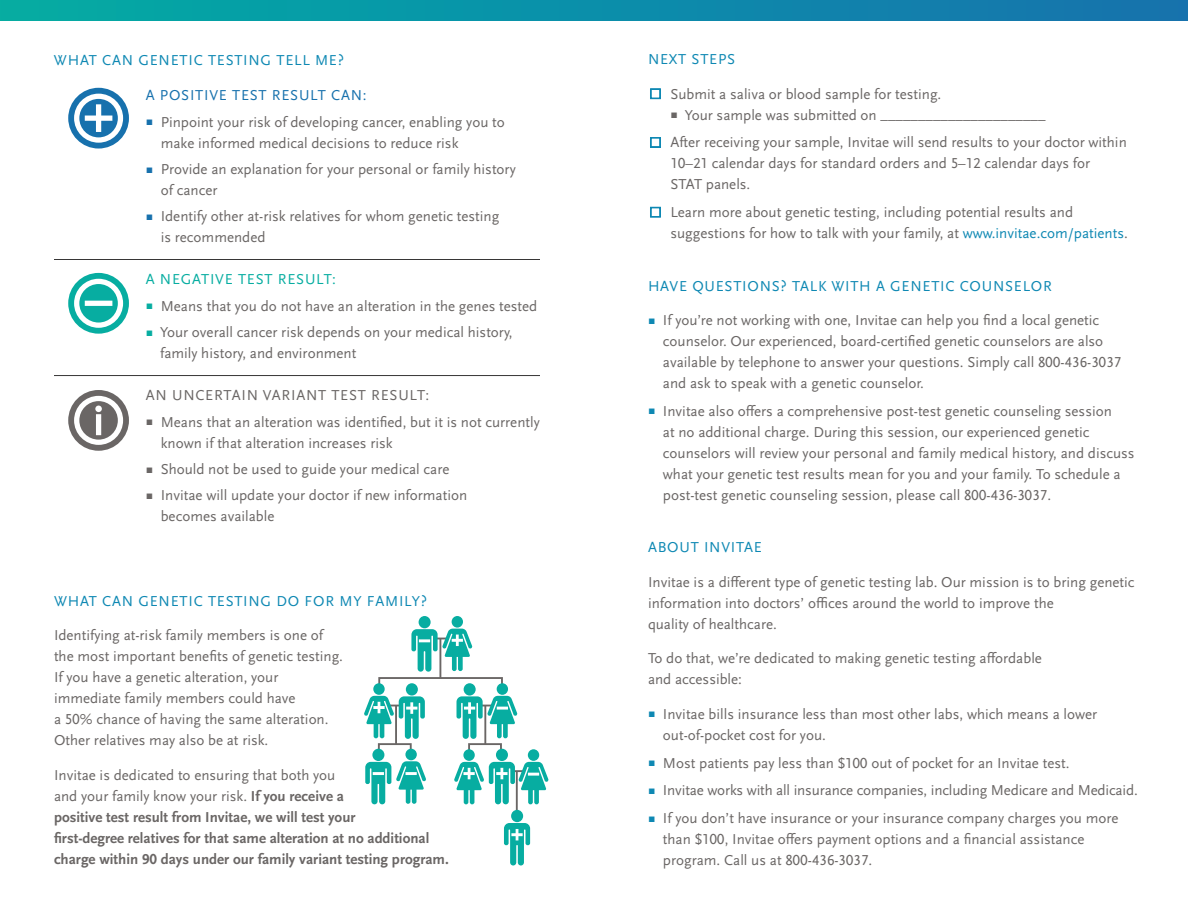
<style>
.page{position:relative;width:1188px;height:918px;background:#fff}
.page>*{position:absolute;margin:0;border:0;box-sizing:border-box;transform-origin:0 0}
.t1{font:15px/21px "Invitae";color:#6a6665}
.t2{font:700 15px/21px "Invitae";color:#6a6665}
.t3{font:15px "Invitae";letter-spacing:.05em;color:#0e88b3}
.t4{font:15px "Invitae";letter-spacing:.05em;color:#6a6665}
.t5{font:15px "Invitae";letter-spacing:.05em;color:#1771ad}
.t6{font:15px "Invitae";letter-spacing:.05em;color:#07ada1}
.s1{font-size:12px;color:#1771ad}
.s2{font-size:12px;color:#07ada1}
.s3{font-size:12px}
.s4{font-weight:400}
.s5{font-weight:700;color:#0e88b3}
.s6{color:#0e88b3}
.s7{font-size:12px;color:#0e88b3}
</style>
<div class="page">
<hr style="left:484px;top:706px;width:2px;height:38px;background:#6a6665">
<hr style="left:516px;top:771px;width:2px;height:39px;background:#6a6665">
<div style="left:378px;top:677px;width:125px;height:12px;border:2px solid #6a6665"></div>
<div style="left:378px;top:743px;width:34px;height:10px;border:2px solid #6a6665"></div>
<div style="left:468px;top:743px;width:34px;height:10px;border:2px solid #6a6665"></div>
<hr style="left:439px;top:638px;width:2px;height:40px;background:#6a6665">
<hr style="left:395px;top:705px;width:2px;height:39px;background:#6a6665">
<div style="left:373px;top:683px;width:12px;height:12px;background:#07ada1;border-radius:50%"></div>
<div style="left:406px;top:683px;width:12px;height:13px;background:#07ada1;border-radius:50%"></div>
<svg style="left:364px;top:696px;width:61px;height:43px"></svg>
<div style="left:511px;top:810px;width:12px;height:12px;background:#07ada1;border-radius:50%"></div>
<svg style="left:504px;top:823px;width:26px;height:43px"></svg>
<div style="left:452px;top:616px;width:11px;height:12px;background:#07ada1;border-radius:50%"></div>
<div style="left:419px;top:616px;width:12px;height:12px;background:#07ada1;border-radius:50%"></div>
<svg style="left:411px;top:629px;width:62px;height:43px"></svg>
<div style="left:464px;top:683px;width:12px;height:13px;background:#07ada1;border-radius:50%"></div>
<div style="left:497px;top:683px;width:11px;height:12px;background:#07ada1;border-radius:50%"></div>
<svg style="left:457px;top:696px;width:61px;height:43px"></svg>
<div style="left:372px;top:749px;width:12px;height:12px;background:#07ada1;border-radius:50%"></div>
<div style="left:405px;top:749px;width:12px;height:11px;background:#07ada1;border-radius:50%"></div>
<svg style="left:365px;top:761px;width:61px;height:43px"></svg>
<div style="left:463px;top:749px;width:12px;height:12px;background:#07ada1;border-radius:50%"></div>
<div style="left:496px;top:749px;width:12px;height:12px;background:#07ada1;border-radius:50%"></div>
<div style="left:528px;top:749px;width:11px;height:12px;background:#07ada1;border-radius:50%"></div>
<svg style="left:454px;top:762px;width:95px;height:42px"></svg>
<div style="left:0;top:0;width:1188px;height:20px;background:linear-gradient(to right,#02aca4,#1671ae)"></div>
<svg style="left:650px;top:88px;width:11px;height:11px"></svg>
<svg style="left:650px;top:137px;width:11px;height:11px"></svg>
<svg style="left:650px;top:207px;width:11px;height:10px"></svg>
<hr style="left:54px;top:259px;width:486px;height:1px;background:#373636">
<hr style="left:54px;top:375px;width:486px;height:1px;background:#373636">
<svg style="left:68px;top:390px;width:61px;height:61px"></svg>
<svg style="left:68px;top:273px;width:61px;height:61px"></svg>
<svg style="left:68px;top:88px;width:61px;height:61px"></svg>
<p class="t3" style="left:54px;top:52px;width:292px">WHAT CAN GENETIC TESTING TELL ME?</p>
<p class="t5" style="left:146px;top:87px;width:222px">A POSITIVE TEST RESULT CAN:</p>
<p class="t1" style="left:161px;top:112px;width:346px;text-indent:-15px"><span class="s1">▪</span> Pinpoint your risk of developing cancer, enabling you to make informed medical decisions to reduce risk</p>
<p class="t1" style="left:161px;top:159px;width:357px;text-indent:-15px"><span class="s1">▪</span> Provide an explanation for your personal or family history of cancer</p>
<p class="t1" style="left:161px;top:206px;width:340px;text-indent:-15px"><span class="s1">▪</span> Identify other at-risk relatives for whom genetic testing is recommended</p>
<p class="t6" style="left:146px;top:272px;width:192px">A NEGATIVE TEST RESULT:</p>
<p class="t1" style="left:146px;top:296px;width:393px"><span class="s2">▪</span> Means that you do not have an alteration in the genes tested</p>
<p class="t1" style="left:160px;top:322px;width:354px;text-indent:-14px"><span class="s2">▪</span> Your overall cancer risk depends on your medical history, family history, and environment</p>
<p class="t4" style="left:146px;top:387px;width:285px">AN UNCERTAIN VARIANT TEST RESULT:</p>
<p class="t1" style="left:161px;top:412px;width:381px;text-indent:-15px"><span class="s3">▪</span> Means that an alteration was identified, but it is not currently known if that alteration increases risk</p>
<p class="t1" style="left:146px;top:459px;width:305px"><span class="s3">▪</span> Should not be used to guide your medical care</p>
<p class="t1" style="left:161px;top:485px;width:308px;text-indent:-15px"><span class="s3">▪</span> Invitae will update your doctor if new information becomes available</p>
<p class="t3" style="left:54px;top:593px;width:375px">WHAT CAN GENETIC TESTING DO FOR MY FAMILY?</p>
<p class="t1" style="left:54px;top:625px;width:291px">Identifying at-risk family members is one of the most important benefits of genetic testing.<br>If you have a genetic alteration, your immediate family members could have<br>a 50% chance of having the same alteration.<br>Other relatives may also be at risk.</p>
<p class="t2" style="left:54px;top:765px;width:396px"><span class="s4">Invitae is dedicated to ensuring that both you<br>and your family know your risk.</span> If you receive a<br>positive test result from Invitae, we will test your<br>first-degree relatives for that same alteration at no additional charge within 90 days under our family variant testing program.</p>
<p class="t3" style="left:648px;top:51px;width:89px">NEXT STEPS</p>
<p class="t1" style="left:648px;top:84px;width:295px"><span class="s5">□</span> Submit a saliva or blood sample for testing.</p>
<p class="t1" style="left:670px;top:105px;width:377px"><span class="s3">▪</span> Your sample was submitted on ______________________</p>
<p class="t1" style="left:670px;top:132px;width:458px;text-indent:-22px"><span class="s5">□</span> After receiving your sample, Invitae will send results to your doctor within<br>10–21 calendar days for standard orders and 5–12 calendar days for<br>STAT panels.</p>
<p class="t1" style="left:670px;top:202px;width:459px;text-indent:-22px"><span class="s5">□</span> Learn more about genetic testing, including potential results and suggestions for how to talk with your family, at <span class="s6">www.invitae.com/patients</span>.</p>
<p class="t3" style="left:648px;top:278px;width:405px">HAVE QUESTIONS? TALK WITH A GENETIC COUNSELOR</p>
<p class="t1" style="left:663px;top:310px;width:460px;text-indent:-15px"><span class="s7">▪</span> If you’re not working with one, Invitae can help you find a local genetic counselor. Our experienced, board-certified genetic counselors are also available by telephone to answer your questions. Simply call 800-436-3037 and ask to speak with a genetic counselor.</p>
<p class="t1" style="left:663px;top:401px;width:473px;text-indent:-15px"><span class="s7">▪</span> Invitae also offers a comprehensive post-test genetic counseling session<br>at no additional charge. During this session, our experienced genetic counselors will review your personal and family medical history, and discuss what your genetic test results mean for you and your family. To schedule a post-test genetic counseling session, please call 800-436-3037.</p>
<p class="t3" style="left:648px;top:539px;width:116px">ABOUT INVITAE</p>
<p class="t1" style="left:648px;top:572px;width:488px">Invitae is a different type of genetic testing lab. Our mission is to bring genetic information into doctors’ offices around the world to improve the<br>quality of healthcare.</p>
<p class="t1" style="left:648px;top:648px;width:395px">To do that, we’re dedicated to making genetic testing affordable and accessible:</p>
<p class="t1" style="left:663px;top:704px;width:436px;text-indent:-15px"><span class="s7">▪</span> Invitae bills insurance less than most other labs, which means a lower out-of-pocket cost for you.</p>
<p class="t1" style="left:648px;top:753px;width:423px"><span class="s7">▪</span> Most patients pay less than $100 out of pocket for an Invitae test.</p>
<p class="t1" style="left:648px;top:780px;width:491px"><span class="s7">▪</span> Invitae works with all insurance companies, including Medicare and Medicaid.</p>
<p class="t1" style="left:663px;top:808px;width:457px;text-indent:-15px"><span class="s7">▪</span> If you don’t have insurance or your insurance company charges you more than $100, Invitae offers payment options and a financial assistance program. Call us at 800-436-3037.</p>
</div>
